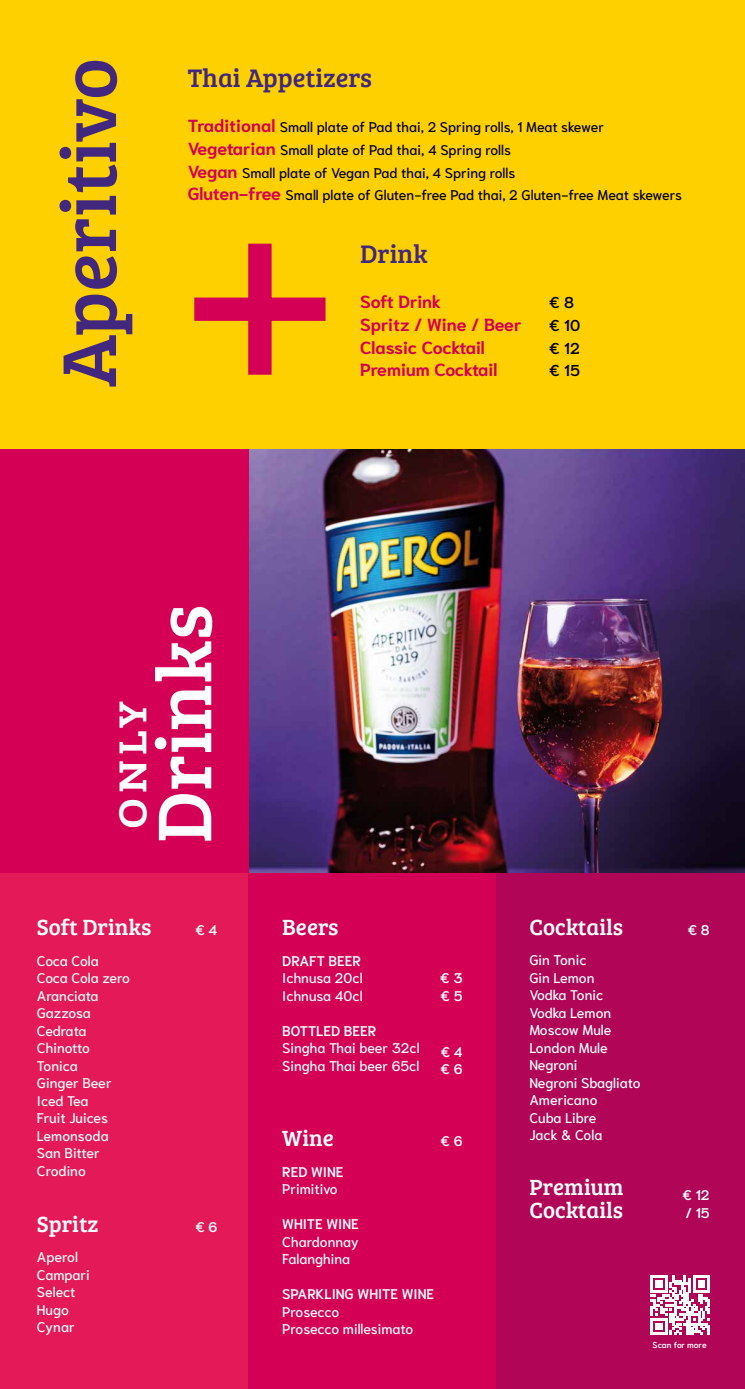
<style>
.page{position:relative;width:745px;height:1389px;background:#fff}
.page>*{position:absolute;margin:0;border:0;box-sizing:border-box;transform-origin:0 0}
.t1{font:78.75px "Bree Serif";color:#41277e}
.t2{font:78.75px "Bree Serif";color:#fff}
.t3{font:40.25px "Bree Serif";color:#fff;scale:1.16 1}
.t4{font:26.25px "Bree Serif";color:#41277e}
.t5{font:22.75px/22.8px "Bree Serif";color:#fff}
.t6{font:700 17.5px "Niramit";color:#d30056}
.t7{font:600 15.75px "Niramit";color:#000}
.t8{font:500 14px/17.5px "Niramit";color:#fff}
.t9{font:500 14px/22.8px "Niramit";color:#000}
.t10{font:600 14px/17.5px "Niramit";color:#fff}
.t11{font:600 8.4px "Niramit";color:#fff}
.s1{font-weight:700;font-size:17.5px;color:#d30056}
</style>
<div class="page">
<img style="left:248px;top:449px;width:496px;height:424px">
<div style="left:0;top:0;width:744px;height:449px;background:#ffd000"></div>
<div style="left:0;top:449px;width:248px;height:424px;background:#d30056"></div>
<div style="left:0;top:873px;width:248px;height:516px;background:#e41a58"></div>
<div style="left:248px;top:873px;width:248px;height:516px;background:#d30056"></div>
<div style="left:496px;top:873px;width:248px;height:516px;background:#b10657"></div>
<svg style="left:194px;top:243px;width:132px;height:132px"></svg>
<svg style="left:650px;top:1276px;width:59px;height:59px"></svg>
<h1 class="t1" style="left:31px;top:387px;width:330px;rotate:-90deg">Aperitivo</h1>
<h3 class="t4" style="left:188px;top:58px;width:186px">Thai Appetizers</h3>
<p class="t9" style="left:188px;top:116px;width:495px"><span class="s1">Traditional</span> Small plate of Pad thai, 2 Spring rolls, 1 Meat skewer <span class="s1">Vegetarian</span> Small plate of Pad thai, 4 Spring rolls<br><span class="s1">Vegan</span> Small plate of Vegan Pad thai, 4 Spring rolls<br><span class="s1">Gluten-free</span> Small plate of Gluten-free Pad thai, 2 Gluten-free Meat skewers</p>
<h3 class="t4" style="left:360px;top:234px;width:69px">Drink</h3>
<p class="t6" style="left:360px;top:292px;width:83px">Soft Drink</p>
<p class="t7" style="left:549px;top:293px;width:26px">€ 8</p>
<p class="t6" style="left:360px;top:315px;width:163px">Spritz / Wine / Beer</p>
<p class="t7" style="left:549px;top:316px;width:32px">€ 10</p>
<p class="t6" style="left:360px;top:337px;width:126px">Classic Cocktail</p>
<p class="t7" style="left:549px;top:339px;width:32px">€ 12</p>
<p class="t6" style="left:360px;top:360px;width:139px">Premium Cocktail</p>
<p class="t7" style="left:549px;top:362px;width:32px">€ 15</p>
<h1 class="t2" style="left:126px;top:843px;width:240px;rotate:-90deg">Drinks</h1>
<h2 class="t3" style="left:103px;top:829px;width:111px;rotate:-90deg">ONLY</h2>
<h3 class="t5" style="left:37px;top:915px;width:116px">Soft Drinks</h3>
<p class="t10" style="left:195px;top:922px;width:23px">€ 4</p>
<p class="t8" style="left:37px;top:952px;width:94px">Coca Cola<br>Coca Cola zero<br>Aranciata<br>Gazzosa<br>Cedrata<br>Chinotto<br>Tonica<br>Ginger Beer<br>Iced Tea<br>Fruit Juices<br>Lemonsoda<br>San Bitter<br>Crodino</p>
<h3 class="t5" style="left:37px;top:1211px;width:63px">Spritz</h3>
<p class="t10" style="left:195px;top:1218px;width:24px">€ 6</p>
<p class="t8" style="left:37px;top:1248px;width:54px">Aperol<br>Campari<br>Select<br>Hugo<br>Cynar</p>
<h3 class="t5" style="left:282px;top:915px;width:58px">Beers</h3>
<p class="t10" style="left:282px;top:952px;width:80px">DRAFT BEER</p>
<p class="t8" style="left:282px;top:969px;width:82px">Ichnusa 20cl<br>Ichnusa 40cl</p>
<p class="t10" style="left:282px;top:1022px;width:95px">BOTTLED BEER</p>
<p class="t8" style="left:282px;top:1039px;width:139px">Singha Thai beer 32cl<br>Singha Thai beer 65cl</p>
<p class="t10" style="left:440px;top:970px;width:24px">€ 3 € 5</p>
<p class="t10" style="left:440px;top:1043px;width:24px">€ 4 € 6</p>
<h3 class="t5" style="left:282px;top:1126px;width:53px">Wine</h3>
<p class="t10" style="left:440px;top:1133px;width:24px">€ 6</p>
<p class="t10" style="left:282px;top:1163px;width:63px">RED WINE</p>
<p class="t8" style="left:282px;top:1180px;width:57px">Primitivo</p>
<p class="t10" style="left:282px;top:1216px;width:78px">WHITE WINE</p>
<p class="t8" style="left:282px;top:1233px;width:78px">Chardonnay<br>Falanghina</p>
<p class="t10" style="left:282px;top:1286px;width:153px">SPARKLING WHITE WINE</p>
<p class="t8" style="left:282px;top:1303px;width:132px">Prosecco<br>Prosecco millesimato</p>
<h3 class="t5" style="left:529px;top:914px;width:95px">Cocktails</h3>
<p class="t10" style="left:687px;top:921px;width:24px">€ 8</p>
<p class="t8" style="left:529px;top:951px;width:113px">Gin Tonic<br>Gin Lemon<br>Vodka Tonic<br>Vodka Lemon<br>Moscow Mule<br>London Mule<br>Negroni<br>Negroni Sbagliato<br>Americano<br>Cuba Libre<br>Jack &amp; Cola</p>
<h3 class="t5" style="left:529px;top:1175px;width:96px">Premium<br>Cocktails</h3>
<p class="t10" style="left:682px;top:1187px;width:29px">€ 12 / 15</p>
<p class="t11" style="left:652px;top:1340px;width:56px">Scan for more</p>
</div>
